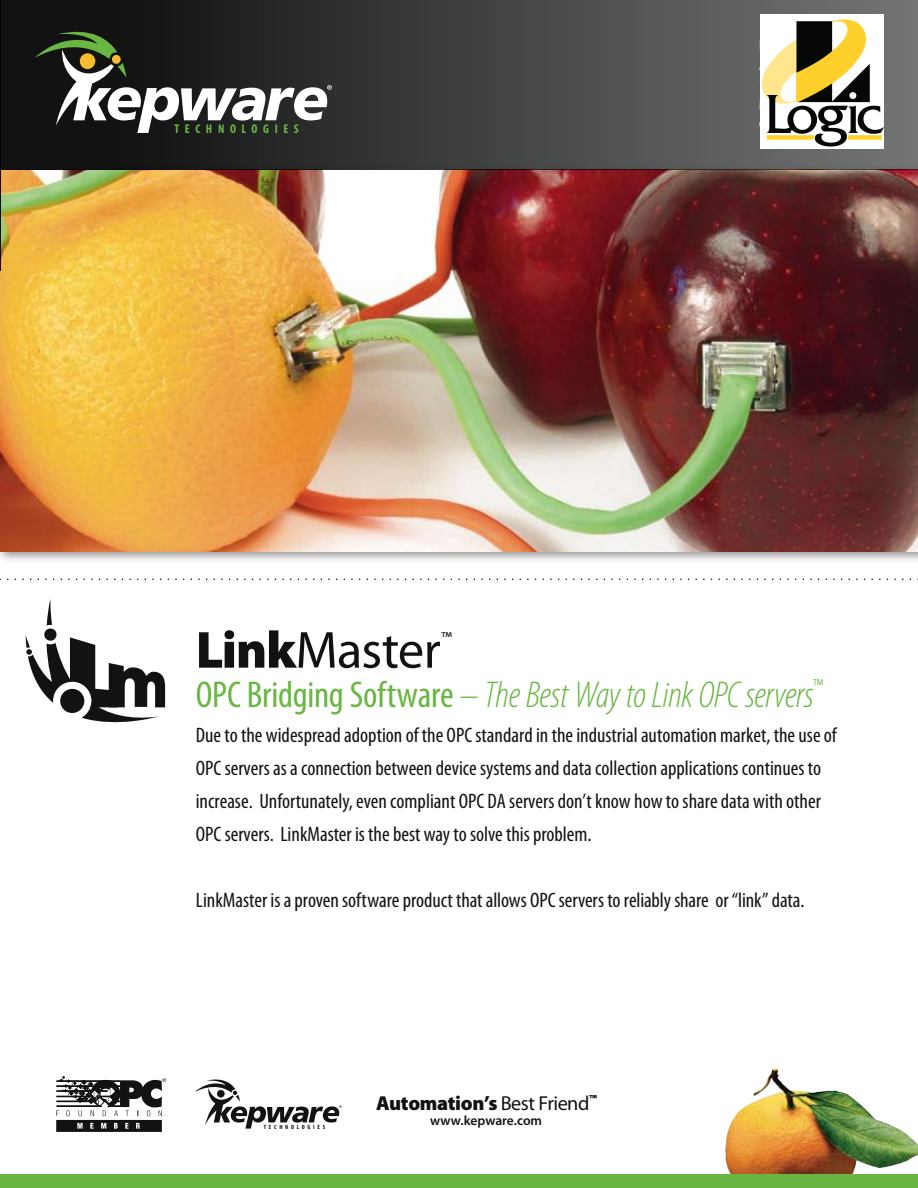
<style>
.page{position:relative;width:918px;height:1188px;background:#fff}
.page>*{position:absolute;margin:0;border:0;box-sizing:border-box;transform-origin:0 0}
.t1{font:52.5px "Myriad Pro";letter-spacing:-.015em;color:#121212}
.t2{font:italic 300 condensed 37.5px "Myriad Pro";letter-spacing:-.01em;color:#69b643}
.t3{font:condensed 21px/33px "Myriad Pro";color:#121212}
.t4{font:900 20.25px "Myriad Pro";letter-spacing:-.02em;color:#121212}
.t5{font:17.55px "Myriad Pro";color:#121212}
.t6{font:600 13.5px "Myriad Pro";color:#121212}
.t7{font:700 condensed 12.6px "Myriad Pro";letter-spacing:.45em;color:#69b643}
.t8{font:700 condensed 6.15px "Myriad Pro";letter-spacing:.45em;color:#121212}
.s1{font-weight:900}
.s2{font-weight:400;font-style:normal}
.s3{font-weight:400}
</style>
<div class="page">
<img style="left:725px;top:1068px;width:193px;height:106px">
<div style="left:0;top:164px;width:918px;height:400px;background:#121212;opacity:.45"></div>
<img style="left:0;top:170px;width:918px;height:382px">
<div style="left:0;top:0;width:918px;height:170px;background:linear-gradient(to right,#050506,#787a7a)"></div>
<svg style="left:0;top:579px;width:918px;height:1px"></svg>
<svg style="left:56px;top:1076px;width:110px;height:56px"></svg>
<svg style="left:26px;top:599px;width:139px;height:124px"></svg>
<svg style="left:195px;top:1079px;width:147px;height:50px"></svg>
<svg style="left:35px;top:27px;width:297px;height:106px"></svg>
<div style="left:0;top:1174px;width:918px;height:14px;background:#69b643"></div>
<svg style="left:0;top:0;width:1px;height:271px"></svg>
<img style="left:760px;top:15px;width:124px;height:134px">
<p class="t7" style="left:174px;top:121px;width:126px">TECHNOLOGIES</p>
<h1 class="t1" style="left:196px;top:618px;width:246px"><span class="s1">Link</span>Master</h1>
<p class="t5" style="left:441px;top:627px;width:12px">™</p>
<h2 class="t2" style="left:196px;top:672px;width:628px"><span class="s2">OPC Bridging Software</span> – The Best Way to Link OPC servers<sup>™</sup></h2>
<p class="t3" style="left:196px;top:718px;width:642px">Due to the widespread adoption of the OPC standard in the industrial automation market, the use of OPC servers as a connection between device systems and data collection applications continues to increase. Unfortunately, even compliant OPC DA servers don’t know how to share data with other OPC servers. LinkMaster is the best way to solve this problem.</p>
<p class="t3" style="left:196px;top:883px;width:610px">LinkMaster is a proven software product that allows OPC servers to reliably share or “link” data.</p>
<p class="t8" style="left:264px;top:1123px;width:63px">TECHNOLOGIES</p>
<p class="t4" style="left:376px;top:1090px;width:222px">Automation’s <span class="s3">Best Friend</span><sup>™</sup></p>
<p class="t6" style="left:430px;top:1112px;width:113px">www.kepware.com</p>
</div>
